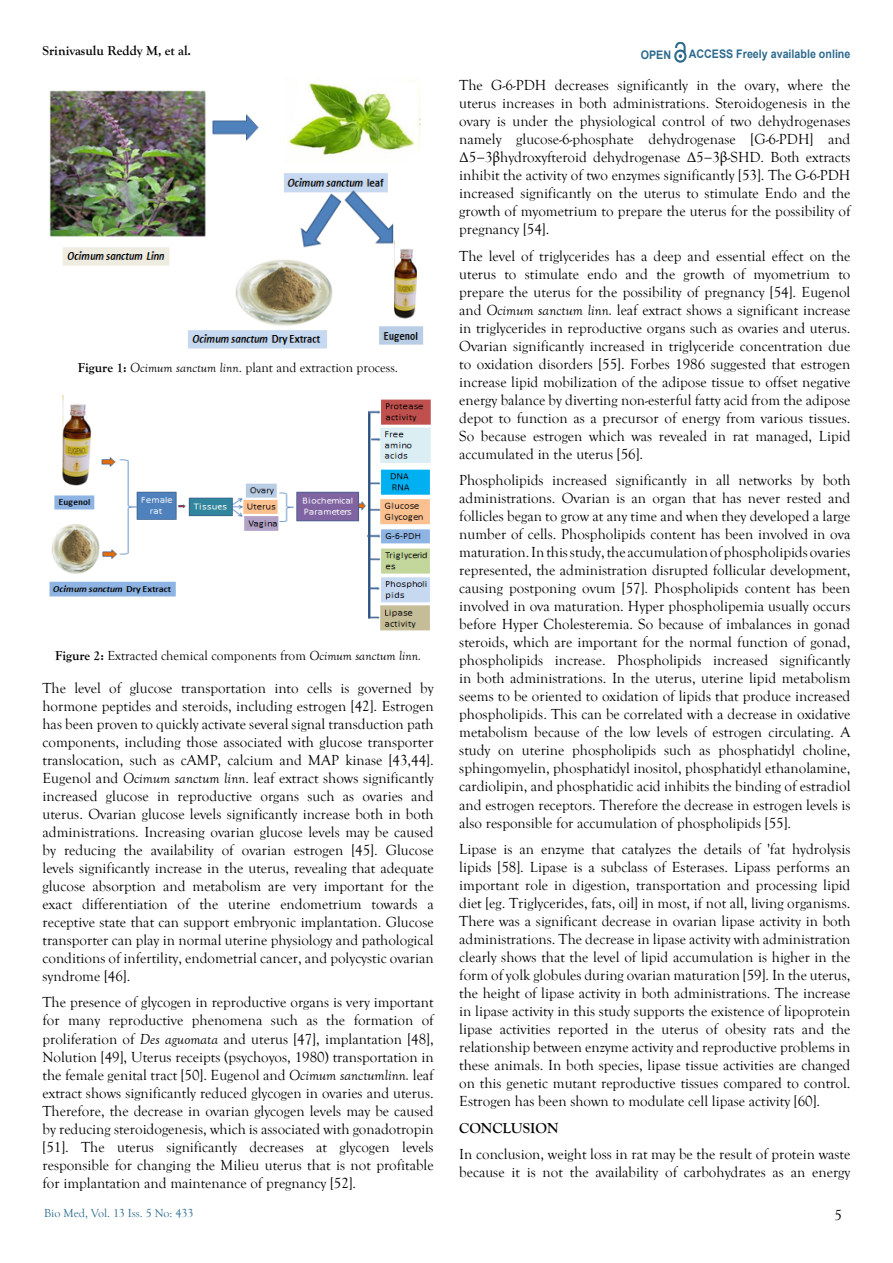
<style>
.page{position:relative;width:893px;height:1263px;background:#fff}
.page>*{position:absolute;margin:0;border:0;box-sizing:border-box;transform-origin:0 0}
.t1{font:15px/18px "Goudy Old Style T";color:#000;text-align:justify}
.t2{font:700 15px "Goudy Old Style T";color:#000}
.t3{font:13.5px "Goudy Old Style T";color:#000}
.t4{font:700 13.5px "Goudy Old Style T";color:#000}
.t5{font:12px "Goudy Old Style T";color:#2b6a8f}
.t6{font:700 11.85px "Arial";color:#2e6b8f;scale:.91 1}
.s1{font-weight:700}
.s2{font-style:italic}
.s3{font-family:"Minion Pro"}
</style>
<div class="page">
<svg style="left:674px;top:43px;width:12px;height:20px"></svg>
<img style="left:49px;top:83px;width:375px;height:266px">
<img style="left:49px;top:394px;width:382px;height:237px">
<p class="t4" style="left:43px;top:43px;width:150px">Srinivasulu Reddy M, et al.</p>
<p class="t6" style="left:641px;top:47px;width:35px">OPEN</p>
<p class="t6" style="left:689px;top:46px;width:179px">ACCESS Freely available online</p>
<p class="t3" style="left:78px;top:360px;width:322px"><span class="s1">Figure 1:</span> <span class="s2">Ocimum sanctum linn</span>. plant and extraction process.</p>
<p class="t3" style="left:55px;top:648px;width:367px"><span class="s1">Figure 2:</span> Extracted chemical components from <span class="s2">Ocimum sanctum linn.</span></p>
<p class="t1" style="left:43px;top:679px;width:393px">The level of glucose transportation into cells is governed by hormone peptides and steroids, including estrogen [42]. Estrogen has been proven to quickly activate several signal transduction path components, including those associated with glucose transporter translocation, such as cAMP, calcium and MAP kinase [43,44].<br>Eugenol and <span class="s2">Ocimum sanctum linn</span>. leaf extract shows significantly increased glucose in reproductive organs such as ovaries and uterus. Ovarian glucose levels significantly increase both in both administrations. Increasing ovarian glucose levels may be caused by reducing the availability of ovarian estrogen [45]. Glucose levels significantly increase in the uterus, revealing that adequate glucose absorption and metabolism are very important for the exact differentiation of the uterine endometrium towards a receptive state that can support embryonic implantation. Glucose transporter can play in normal uterine physiology and pathological conditions of infertility, endometrial cancer, and polycystic ovarian syndrome [46].</p>
<p class="t1" style="left:43px;top:994px;width:393px">The presence of glycogen in reproductive organs is very important for many reproductive phenomena such as the formation of proliferation of <span class="s2">Des aguomata</span> and uterus [47], implantation [48], Nolution [49], Uterus receipts (psychoyos, 1980) transportation in the female genital tract [50]. Eugenol and <span class="s2">Ocimum sanctumlinn.</span> leaf extract shows significantly reduced glycogen in ovaries and uterus.<br>Therefore, the decrease in ovarian glycogen levels may be caused by reducing steroidogenesis, which is associated with gonadotropin [51]. The uterus significantly decreases at glycogen levels responsible for changing the Milieu uterus that is not profitable for implantation and maintenance of pregnancy [52].</p>
<p class="t5" style="left:44px;top:1207px;width:151px">Bio Med, Vol. 13 Iss. 5 No: 433</p>
<p class="t1" style="left:459px;top:77px;width:393px">The G-6-PDH decreases significantly in the ovary, where the uterus increases in both administrations. Steroidogenesis in the ovary is under the physiological control of two dehydrogenases namely glucose-6-phosphate dehydrogenase [G-6-PDH] and <span class="s3">Δ</span>5<span class="s3">−</span>3<span class="s3">β</span>hydroxyfteroid dehydrogenase <span class="s3">Δ</span>5<span class="s3">−</span>3<span class="s3">β</span>-SHD. Both extracts inhibit the activity of two enzymes significantly [53]. The G-6-PDH increased significantly on the uterus to stimulate Endo and the growth of myometrium to prepare the uterus for the possibility of pregnancy [54].</p>
<p class="t1" style="left:459px;top:247px;width:393px">The level of triglycerides has a deep and essential effect on the uterus to stimulate endo and the growth of myometrium to prepare the uterus for the possibility of pregnancy [54]. Eugenol and <span class="s2">Ocimum sanctum linn.</span> leaf extract shows a significant increase in triglycerides in reproductive organs such as ovaries and uterus.<br>Ovarian significantly increased in triglyceride concentration due to oxidation disorders [55]. Forbes 1986 suggested that estrogen increase lipid mobilization of the adipose tissue to offset negative energy balance by diverting non-esterful fatty acid from the adipose depot to function as a precursor of energy from various tissues.<br>So because estrogen which was revealed in rat managed, Lipid accumulated in the uterus [56].</p>
<p class="t1" style="left:459px;top:472px;width:393px">Phospholipids increased significantly in all networks by both administrations. Ovarian is an organ that has never rested and follicles began to grow at any time and when they developed a large number of cells. Phospholipids content has been involved in ova maturation. In this study, the accumulation of phospholipids ovaries represented, the administration disrupted follicular development, causing postponing ovum [57]. Phospholipids content has been involved in ova maturation. Hyper phospholipemia usually occurs before Hyper Cholesteremia. So because of imbalances in gonad steroids, which are important for the normal function of gonad, phospholipids increase. Phospholipids increased significantly in both administrations. In the uterus, uterine lipid metabolism seems to be oriented to oxidation of lipids that produce increased phospholipids. This can be correlated with a decrease in oxidative metabolism because of the low levels of estrogen circulating. A study on uterine phospholipids such as phosphatidyl choline, sphingomyelin, phosphatidyl inositol, phosphatidyl ethanolamine, cardiolipin, and phosphatidic acid inhibits the binding of estradiol and estrogen receptors. Therefore the decrease in estrogen levels is also responsible for accumulation of phospholipids [55].</p>
<p class="t1" style="left:459px;top:840px;width:393px">Lipase is an enzyme that catalyzes the details of 'fat hydrolysis lipids [58]. Lipase is a subclass of Esterases. Lipass performs an important role in digestion, transportation and processing lipid diet [eg. Triglycerides, fats, oil] in most, if not all, living organisms.<br>There was a significant decrease in ovarian lipase activity in both administrations. The decrease in lipase activity with administration clearly shows that the level of lipid accumulation is higher in the form of yolk globules during ovarian maturation [59]. In the uterus, the height of lipase activity in both administrations. The increase in lipase activity in this study supports the existence of lipoprotein lipase activities reported in the uterus of obesity rats and the relationship between enzyme activity and reproductive problems in these animals. In both species, lipase tissue activities are changed on this genetic mutant reproductive tissues compared to control.<br>Estrogen has been shown to modulate cell lipase activity [60].</p>
<p class="t2" style="left:459px;top:1119px;width:101px">CONCLUSION</p>
<p class="t1" style="left:459px;top:1145px;width:393px">In conclusion, weight loss in rat may be the result of protein waste because it is not the availability of carbohydrates as an energy</p>
<p class="t1" style="left:834px;top:1207px;width:9px">5</p>
</div>
